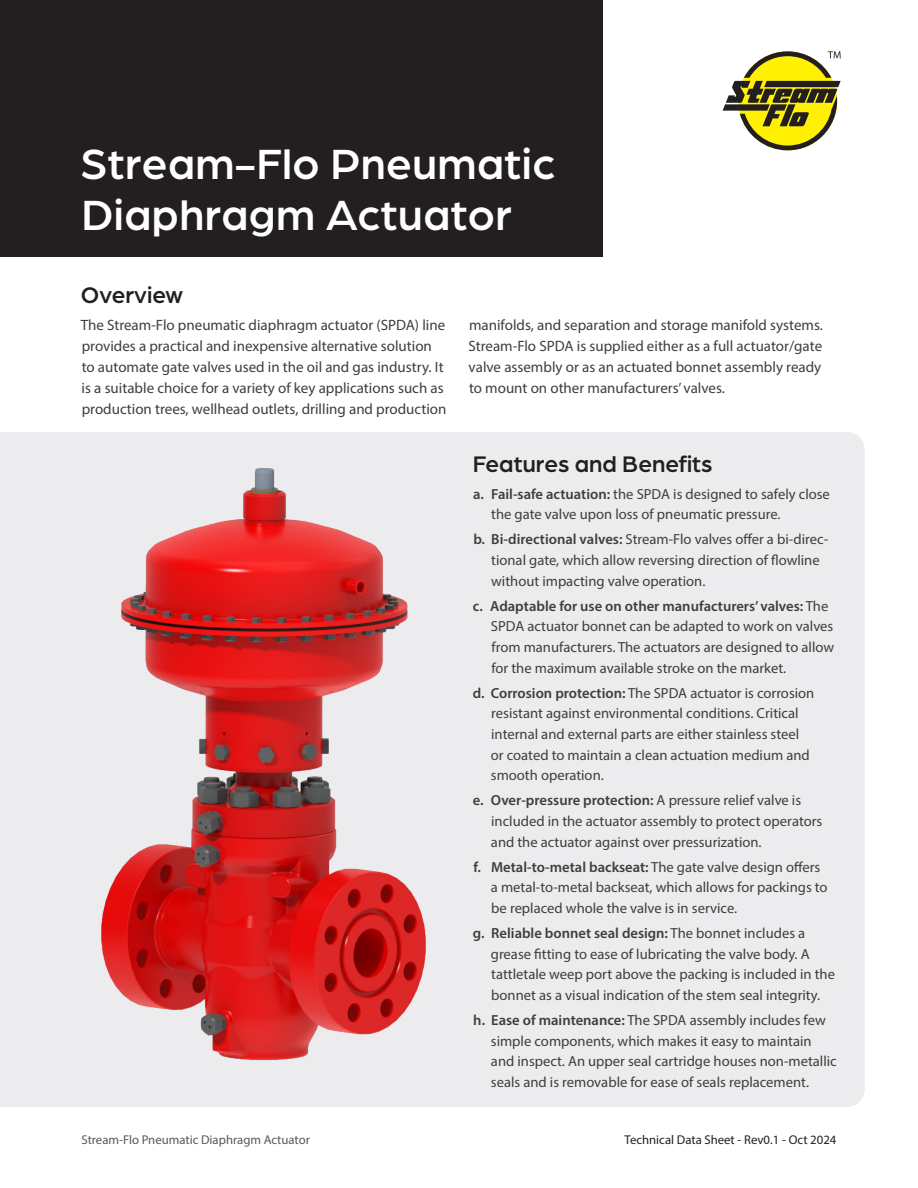
<style>
.page{position:relative;width:918px;height:1188px;background:#fff}
.page>*{position:absolute;margin:0;border:0;box-sizing:border-box;transform-origin:0 0}
.t1{font:500 45px/51px "Arboria";letter-spacing:.01em;color:#fff}
.t2{font:500 24px "Arboria";color:#231f20}
.Body{font:15px/21px "Myriad Pro";color:#3e3e3f}
.t3{font:14.7px/20.7px "Myriad Pro";color:#3e3e3f}
.t4{font:12.75px "Myriad Pro";color:#57585a}
.Body-2{font:12.75px "Myriad Pro";color:#231f20}
.s1{font-weight:600}
</style>
<div class="page">
<svg style="left:723px;top:51px;width:118px;height:99px"></svg>
<div style="left:0;top:0;width:603px;height:256px;background:#231f20"></div>
<div style="left:0;top:432px;width:865px;height:675px;background:#ececee"></div>
<img style="left:81px;top:459px;width:365px;height:612px">
<p class="t1" style="left:80px;top:136px;width:477px">Stream-Flo Pneumatic<br>Diaphragm Actuator</p>
<h2 class="t2" style="left:81px;top:279px;width:104px">Overview</h2>
<p class="Body" style="left:81px;top:314px;width:367px">The Stream-Flo pneumatic diaphragm actuator (SPDA) line provides a practical and inexpensive alternative solution to automate gate valves used in the oil and gas industry. It is a suitable choice for a variety of key applications such as production trees, wellhead outlets, drilling and production</p>
<p class="Body" style="left:468px;top:314px;width:356px;text-align:justify">manifolds, and separation and storage manifold systems.<br>Stream-Flo SPDA is supplied either as a full actuator/gate valve assembly or as an actuated bonnet assembly ready to mount on other manufacturers’ valves.</p>
<p class="t4" style="left:81px;top:1131px;width:230px">Stream-Flo Pneumatic Diaphragm Actuator</p>
<h2 class="t2" style="left:473px;top:448px;width:241px">Features and Benefits</h2>
<p class="t3" style="left:491px;top:483px;width:340px;text-indent:-18px"><span class="s1">a. Fail-safe actuation:</span> the SPDA is designed to safely close the gate valve upon loss of pneumatic pressure.</p>
<p class="t3" style="left:491px;top:529px;width:339px;text-indent:-18px"><span class="s1">b. Bi-directional valves:</span> Stream-Flo valves offer a bi-direc&shy;tional gate, which allow reversing direction of flowline without impacting valve operation.</p>
<p class="t3" style="left:491px;top:595px;width:345px;text-indent:-18px"><span class="s1">c. Adaptable for use on other manufacturers’ valves:</span> The SPDA actuator bonnet can be adapted to work on valves from manufacturers. The actuators are designed to allow for the maximum available stroke on the market.</p>
<p class="t3" style="left:491px;top:682px;width:325px;text-indent:-18px"><span class="s1">d. Corrosion protection:</span> The SPDA actuator is corrosion resistant against environmental conditions. Critical internal and external parts are either stainless steel or coated to maintain a clean actuation medium and smooth operation.</p>
<p class="t3" style="left:491px;top:790px;width:333px;text-indent:-18px"><span class="s1">e. Over-pressure protection:</span> A pressure relief valve is included in the actuator assembly to protect operators and the actuator against over pressurization.</p>
<p class="t3" style="left:491px;top:856px;width:338px;text-indent:-17px"><span class="s1">f. Metal-to-metal backseat:</span> The gate valve design offers a metal-to-metal backseat, which allows for packings to be replaced whole the valve is in service.</p>
<p class="t3" style="left:491px;top:922px;width:346px;text-indent:-18px"><span class="s1">g. Reliable bonnet seal design:</span> The bonnet includes a grease fitting to ease of lubricating the valve body. A tattletale weep port above the packing is included in the bonnet as a visual indication of the stem seal integrity.</p>
<p class="t3" style="left:491px;top:1009px;width:347px;text-indent:-18px"><span class="s1">h. Ease of maintenance:</span> The SPDA assembly includes few simple components, which makes it easy to maintain and inspect. An upper seal cartridge houses non-metallic seals and is removable for ease of seals replacement.</p>
<p class="Body-2" style="left:625px;top:1131px;width:213px">Technical Data Sheet - Rev0.1 - Oct 2024</p>
</div>
